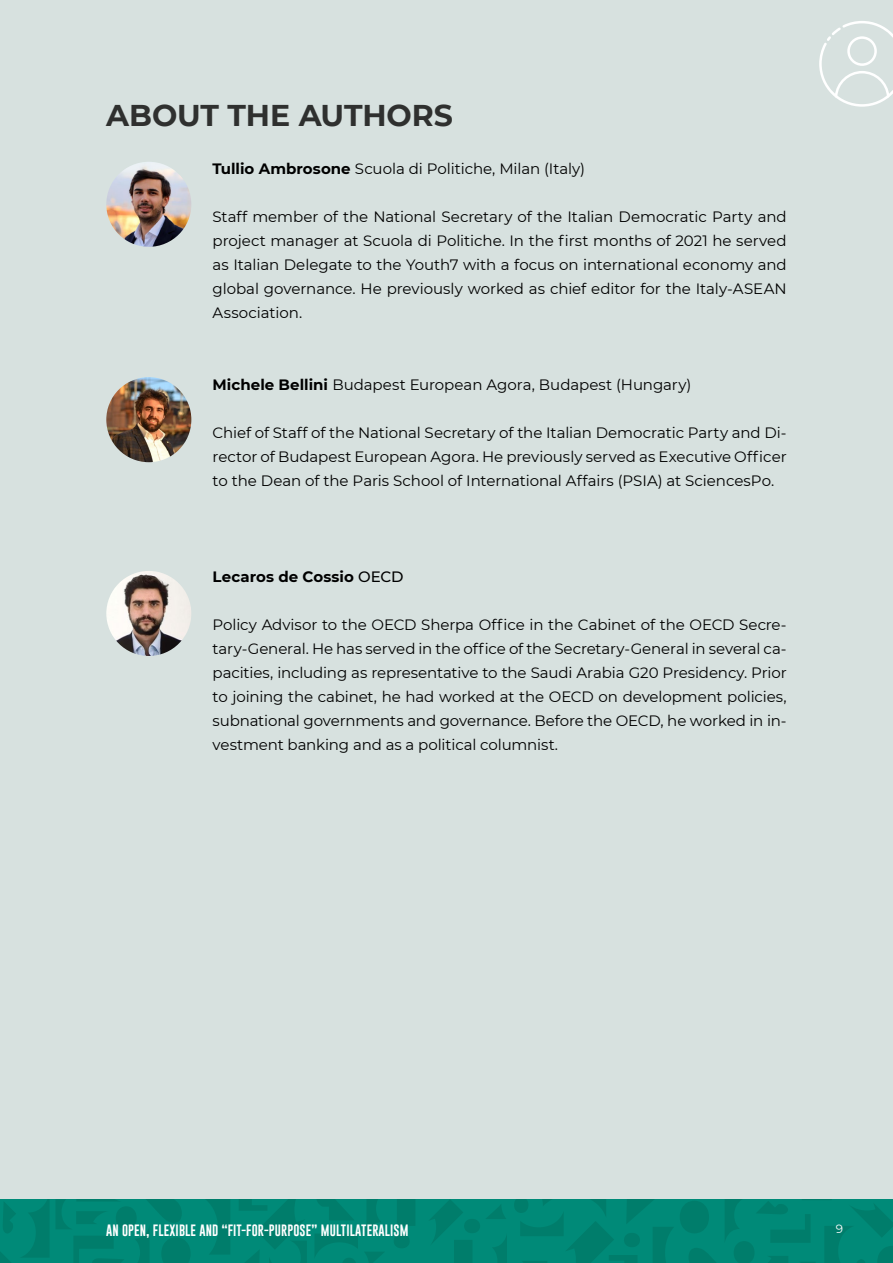
<style>
.page{position:relative;width:893px;height:1263px;background:#d7e1df}
.page>*{position:absolute;margin:0;border:0;box-sizing:border-box;transform-origin:0 0}
.t1{font:700 30px "Montserrat";letter-spacing:-.005em;color:#2f302f}
.t2{font:15px/24px "Montserrat";letter-spacing:-.005em;color:#000;text-align:justify}
.t3{font:700 15px "Montserrat";letter-spacing:.005em;color:#000}
.t4{font:12px "Gobold";letter-spacing:.01em;color:#fff}
.t5{font:12px "Montserrat";color:#fff}
.s1{font-weight:700}
.s2{font-weight:500}
</style>
<div class="page">
<img style="left:106px;top:571px;width:85px;height:85px;border-radius:43px">
<img style="left:106px;top:162px;width:85px;height:85px;border-radius:43px">
<img style="left:106px;top:377px;width:85px;height:85px;border-radius:42px">
<div style="left:0;top:1199px;width:893px;height:64px;background:#008a78"></div>
<svg style="left:514px;top:1199px;width:379px;height:64px"></svg>
<svg style="left:430px;top:1200px;width:77px;height:63px"></svg>
<svg style="left:0;top:1199px;width:415px;height:64px"></svg>
<svg style="left:819px;top:21px;width:74px;height:86px"></svg>
<h1 class="t1" style="left:106px;top:94px;width:348px">ABOUT THE AUTHORS</h1>
<p class="t2" style="left:213px;top:156px;width:374px"><span class="s1">Tullio Ambrosone</span> Scuola di Politiche, Milan (Italy)</p>
<p class="t2" style="left:213px;top:204px;width:576px">Staff member of the National Secretary of the Italian Democratic Party and project manager at Scuola di Politiche. In the first months of 2021 he served as Italian Delegate to the Youth7 with a focus on international economy and global governance. He previously worked as chief editor for the Italy-ASEAN Association.</p>
<p class="t2" style="left:213px;top:372px;width:480px"><span class="s1">Michele Bellini</span> Budapest European Agora, Budapest (Hungary)</p>
<p class="t2" style="left:213px;top:420px;width:576px">Chief of Staff of the National Secretary of the Italian Democratic Party and Di&shy;rector of Budapest European Agora. He previously served as Executive Officer to the Dean of the Paris School of International Affairs (PSIA) at SciencesPo.</p>
<p class="t3" style="left:213px;top:566px;width:192px">Lecaros de Cossio <span class="s2">OECD</span></p>
<p class="t2" style="left:213px;top:612px;width:576px">Policy Advisor to the OECD Sherpa Office in the Cabinet of the OECD Secre&shy;tary-General. He has served in the office of the Secretary-General in several ca&shy;pacities, including as representative to the Saudi Arabia G20 Presidency. Prior to joining the cabinet, he had worked at the OECD on development policies, subnational governments and governance. Before the OECD, he worked in in&shy;vestment banking and as a political columnist.</p>
<p class="t4" style="left:106px;top:1223px;width:304px">AN OPEN, FLEXIBLE AND “FIT-FOR-PURPOSE” MULTILATERALISM</p>
<p class="t5" style="left:836px;top:1221px;width:9px">9</p>
</div>
